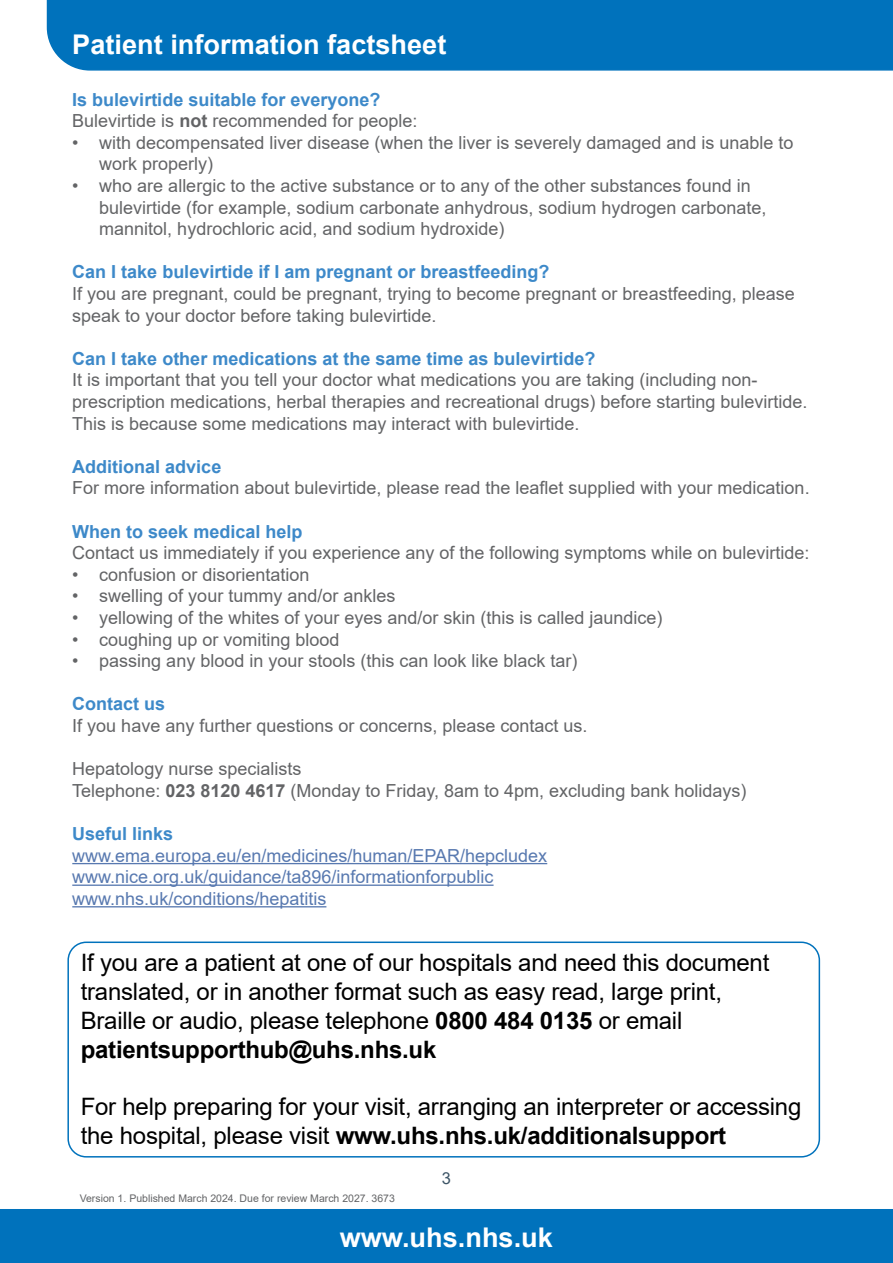
<style>
.page{position:relative;width:893px;height:1263px;background:#fff}
.page>*{position:absolute;margin:0;border:0;box-sizing:border-box;transform-origin:0 0}
.t1{font:700 27.15px "Arial";color:#fff}
.t2{font:24px/28.8px "Arial";letter-spacing:-.01em;color:#000}
.t3{font:18px/21.6px "Arial";color:#636466}
.t4{font:700 18px "Arial";color:#3d89c9}
.t5{font:18px/21.6px "Arial";color:#5879b0}
.t6{font:16.5px "Arial";color:#3d5567}
.t7{font:10.5px "Arial";color:#636466}
.s1{font-weight:700;color:#3d89c9}
.s2{font-weight:700}
</style>
<div class="page">
<div style="left:0;top:1209px;width:893px;height:54px;background:#0072bc"></div>
<div style="left:46px;top:0;width:847px;height:71px;background:#0072bc"></div>
<div style="left:67px;top:941px;width:753px;height:216px;border:2px solid #0072bc;border-radius:18px"></div>
<hr style="left:72px;top:863px;width:475px;height:1px;background:#5879b0">
<hr style="left:72px;top:884px;width:422px;height:2px;background:#5879b0">
<hr style="left:72px;top:906px;width:254px;height:1px;background:#5879b0">
<h1 class="t1" style="left:72px;top:25px;width:376px">Patient information factsheet</h1>
<p class="t3" style="left:72px;top:88px;width:347px"><span class="s1">Is bulevirtide suitable for everyone?<br></span>Bulevirtide is <span class="s2">not</span> recommended for people:</p>
<p class="t3" style="left:99px;top:132px;width:696px;text-indent:-27px">• with decompensated liver disease (when the liver is severely damaged and is unable to work properly)</p>
<p class="t3" style="left:99px;top:175px;width:669px;text-indent:-27px">• who are allergic to the active substance or to any of the other substances found in bulevirtide (for example, sodium carbonate anhydrous, sodium hydrogen carbonate, mannitol, hydrochloric acid, and sodium hydroxide)</p>
<p class="t4" style="left:72px;top:259px;width:479px">Can I take bulevirtide if I am pregnant or breastfeeding?</p>
<p class="t3" style="left:72px;top:283px;width:724px">If you are pregnant, could be pregnant, trying to become pregnant or breastfeeding, please speak to your doctor before taking bulevirtide.</p>
<p class="t4" style="left:72px;top:346px;width:525px">Can I take other medications at the same time as bulevirtide?</p>
<p class="t3" style="left:72px;top:369px;width:737px">It is important that you tell your doctor what medications you are taking (including non&shy;prescription medications, herbal therapies and recreational drugs) before starting bulevirtide.<br>This is because some medications may interact with bulevirtide.</p>
<p class="t4" style="left:72px;top:454px;width:151px">Additional advice</p>
<p class="t3" style="left:72px;top:477px;width:739px">For more information about bulevirtide, please read the leaflet supplied with your medication.</p>
<p class="t4" style="left:72px;top:519px;width:232px">When to seek medical help</p>
<p class="t3" style="left:72px;top:542px;width:739px">Contact us immediately if you experience any of the following symptoms while on bulevirtide:</p>
<p class="t3" style="left:72px;top:564px;width:239px">• confusion or disorientation</p>
<p class="t3" style="left:72px;top:585px;width:325px">• swelling of your tummy and/or ankles</p>
<p class="t3" style="left:72px;top:607px;width:592px">• yellowing of the whites of your eyes and/or skin (this is called jaundice)</p>
<p class="t3" style="left:72px;top:628px;width:269px">• coughing up or vomiting blood</p>
<p class="t3" style="left:72px;top:650px;width:507px">• passing any blood in your stools (this can look like black tar)</p>
<p class="t4" style="left:72px;top:691px;width:95px">Contact us</p>
<p class="t3" style="left:72px;top:715px;width:517px">If you have any further questions or concerns, please contact us.</p>
<p class="t3" style="left:72px;top:758px;width:676px">Hepatology nurse specialists<br>Telephone: <span class="s2">023 8120 4617</span> (Monday to Friday, 8am to 4pm, excluding bank holidays)</p>
<p class="t4" style="left:72px;top:821px;width:103px">Useful links</p>
<p class="t5" style="left:72px;top:844px;width:476px">www.ema.europa.eu/en/medicines/human/EPAR/hepcludex www.nice.org.uk/guidance/ta896/informationforpublic www.nhs.uk/conditions/hepatitis</p>
<h2 class="t2" style="left:81px;top:948px;width:690px">If you are a patient at one of our hospitals and need this document translated, or in another format such as easy read, large print, Braille or audio, please telephone <span class="s2">0800 484 0135</span> or email <span class="s2">patientsupporthub@uhs.nhs.uk</span></h2>
<h2 class="t2" style="left:81px;top:1092px;width:722px">For help preparing for your visit, arranging an interpreter or accessing the hospital, please visit <span class="s2">www.uhs.nhs.uk/additionalsupport</span></h2>
<p class="t7" style="left:80px;top:1190px;width:317px">Version 1. Published March 2024. Due for review March 2027. 3673</p>
<p class="t6" style="left:442px;top:1166px;width:11px">3</p>
<h1 class="t1" style="left:340px;top:1218px;width:215px">www.uhs.nhs.uk</h1>
</div>
